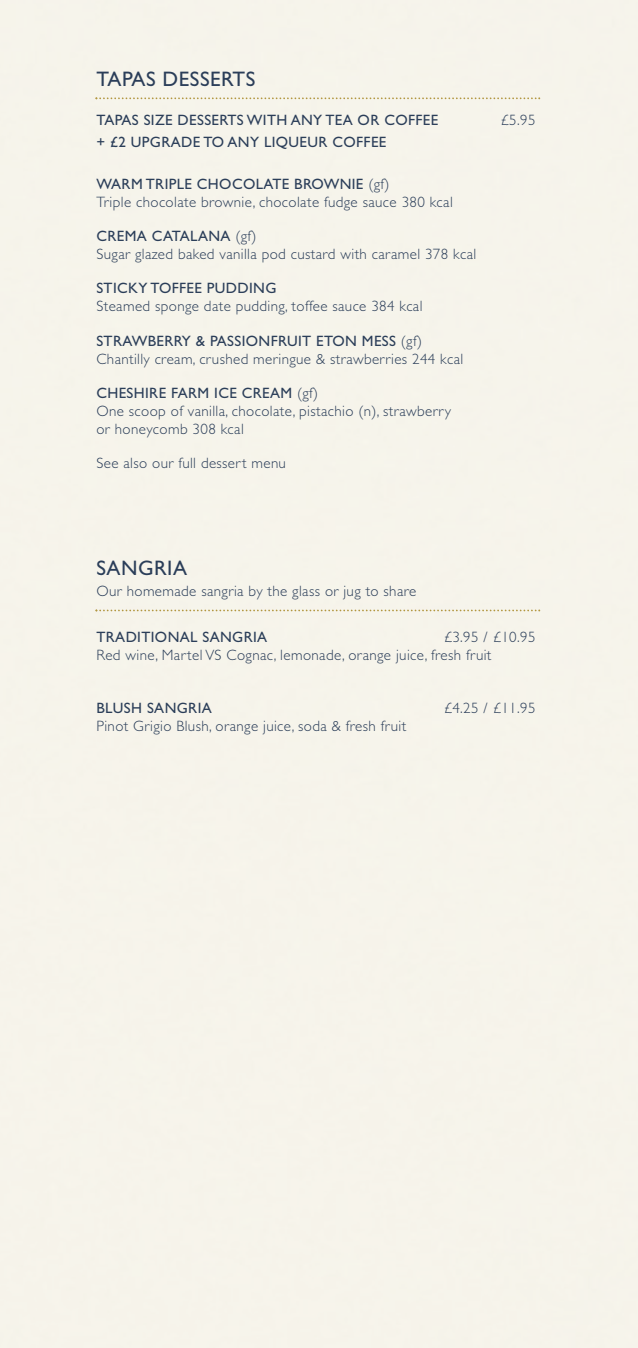
<style>
.page{position:relative;width:638px;height:1348px;background:#fff}
.page>*{position:absolute;margin:0;border:0;box-sizing:border-box;transform-origin:0 0}
.t1{font:21px "Gill Sans";letter-spacing:.025em;color:#2b3e59}
.t2{font:300 15px/18px "Gill Sans";letter-spacing:.025em;color:#2b3e59}
.t3{font:15px "Gill Sans";letter-spacing:.025em;color:#2b3e59}
.s1{font-weight:400}
</style>
<div class="page">
<svg style="left:95px;top:97px;width:445px;height:2px"></svg>
<svg style="left:95px;top:609px;width:445px;height:2px"></svg>
<h1 class="t1" style="left:96px;top:66px;width:160px">TAPAS DESSERTS</h1>
<p class="t3" style="left:96px;top:111px;width:343px">TAPAS SIZE DESSERTS WITH ANY TEA OR COFFEE</p>
<p class="t2" style="left:500px;top:110px;width:36px">£5.95</p>
<p class="t3" style="left:96px;top:133px;width:291px">+ £2 UPGRADE TO ANY LIQUEUR COFFEE</p>
<p class="t2" style="left:96px;top:175px;width:358px"><span class="s1">WARM TRIPLE CHOCOLATE BROWNIE</span> (gf)<br>Triple chocolate brownie, chocolate fudge sauce 380 kcal</p>
<p class="t2" style="left:96px;top:227px;width:381px"><span class="s1">CREMA CATALANA</span> (gf)<br>Sugar glazed baked vanilla pod custard with caramel 378 kcal</p>
<p class="t3" style="left:96px;top:279px;width:181px">STICKY TOFFEE PUDDING</p>
<p class="t2" style="left:96px;top:297px;width:328px">Steamed sponge date pudding, toffee sauce 384 kcal</p>
<p class="t2" style="left:96px;top:331px;width:368px"><span class="s1">STRAWBERRY &amp; PASSIONFRUIT ETON MESS</span> (gf)<br>Chantilly cream, crushed meringue &amp; strawberries 244 kcal</p>
<p class="t2" style="left:96px;top:384px;width:356px"><span class="s1">CHESHIRE FARM ICE CREAM</span> (gf)<br>One scoop of vanilla, chocolate, pistachio (n), strawberry or honeycomb 308 kcal</p>
<p class="t2" style="left:96px;top:454px;width:191px">See also our full dessert menu</p>
<h1 class="t1" style="left:96px;top:555px;width:92px">SANGRIA</h1>
<p class="t2" style="left:96px;top:582px;width:321px">Our homemade sangria by the glass or jug to share</p>
<p class="t3" style="left:96px;top:628px;width:172px">TRADITIONAL SANGRIA</p>
<p class="t2" style="left:96px;top:628px;width:440px;text-indent:347px">£3.95 / £10.95<br>Red wine, Martel VS Cognac, lemonade, orange juice, fresh fruit</p>
<p class="t3" style="left:96px;top:699px;width:117px">BLUSH SANGRIA</p>
<p class="t2" style="left:444px;top:698px;width:93px">£4.25 / £11.95</p>
<p class="t2" style="left:96px;top:716px;width:311px">Pinot Grigio Blush, orange juice, soda &amp; fresh fruit</p>
</div>
